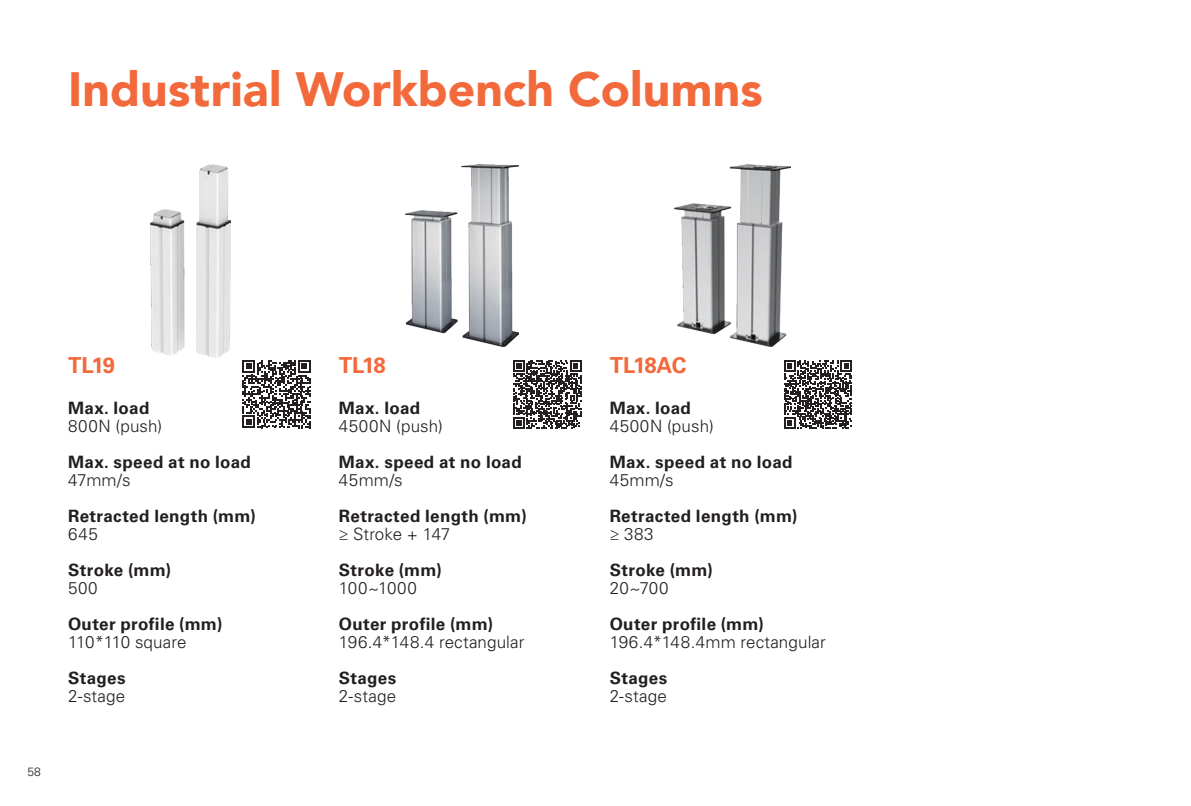
<style>
.page{position:relative;width:1191px;height:806px;background:#fff}
.page>*{position:absolute;margin:0;border:0;box-sizing:border-box;transform-origin:0 0}
.t1{font:900 48px "Avenir LT";color:#f2693b}
.t2{font:700 22px "Univers LT Std";letter-spacing:-.03em;color:#f2693b}
.t3{font:700 17px "Univers LT Std";letter-spacing:.02em;color:#231f20}
.t4{font:300 17px "Univers LT Std";letter-spacing:.01em;color:#231f20}
.t5{font:300 17px "Univers LT Std";letter-spacing:.035em;color:#231f20}
.t6{font:300 12px "Univers LT Std";color:#231f20}
</style>
<div class="page">
<svg style="left:513px;top:360px;width:68px;height:68px"></svg>
<svg style="left:784px;top:360px;width:68px;height:68px"></svg>
<svg style="left:242px;top:360px;width:68px;height:68px"></svg>
<img style="left:675px;top:164px;width:115px;height:182px">
<img style="left:405px;top:164px;width:113px;height:182px">
<img style="left:150px;top:164px;width:80px;height:193px">
<h1 class="t1" style="left:68px;top:60px;width:696px">Industrial Workbench Columns</h1>
<p class="t6" style="left:27px;top:764px;width:15px">58</p>
<p class="t2" style="left:68px;top:352px;width:49px">TL19</p>
<p class="t3" style="left:68px;top:397px;width:83px">Max. load</p>
<p class="t4" style="left:68px;top:415px;width:96px">800N (push)</p>
<p class="t3" style="left:68px;top:451px;width:184px">Max. speed at no load</p>
<p class="t4" style="left:68px;top:469px;width:64px">47mm/s</p>
<p class="t3" style="left:68px;top:505px;width:189px">Retracted length (mm)</p>
<p class="t4" style="left:68px;top:523px;width:31px">645</p>
<p class="t3" style="left:68px;top:559px;width:105px">Stroke (mm)</p>
<p class="t4" style="left:68px;top:577px;width:31px">500</p>
<p class="t3" style="left:68px;top:613px;width:156px">Outer profile (mm)</p>
<p class="t4" style="left:68px;top:631px;width:120px">110*110 square</p>
<p class="t3" style="left:68px;top:667px;width:59px">Stages</p>
<p class="t4" style="left:68px;top:685px;width:59px">2-stage</p>
<p class="t2" style="left:339px;top:352px;width:49px">TL18</p>
<p class="t3" style="left:339px;top:397px;width:83px">Max. load</p>
<p class="t5" style="left:339px;top:415px;width:106px">4500N (push)</p>
<p class="t3" style="left:339px;top:451px;width:184px">Max. speed at no load</p>
<p class="t4" style="left:339px;top:469px;width:65px">45mm/s</p>
<p class="t3" style="left:339px;top:505px;width:189px">Retracted length (mm)</p>
<p class="t4" style="left:339px;top:523px;width:113px">≥ Stroke + 147</p>
<p class="t3" style="left:339px;top:559px;width:105px">Stroke (mm)</p>
<p class="t4" style="left:339px;top:577px;width:80px">100~1000</p>
<p class="t3" style="left:339px;top:613px;width:156px">Outer profile (mm)</p>
<p class="t4" style="left:339px;top:631px;width:187px">196.4*148.4 rectangular</p>
<p class="t3" style="left:339px;top:667px;width:59px">Stages</p>
<p class="t4" style="left:339px;top:685px;width:59px">2-stage</p>
<p class="t2" style="left:609px;top:352px;width:78px">TL18AC</p>
<p class="t3" style="left:609px;top:397px;width:83px">Max. load</p>
<p class="t5" style="left:609px;top:415px;width:106px">4500N (push)</p>
<p class="t3" style="left:609px;top:451px;width:184px">Max. speed at no load</p>
<p class="t4" style="left:609px;top:469px;width:65px">45mm/s</p>
<p class="t3" style="left:609px;top:505px;width:189px">Retracted length (mm)</p>
<p class="t4" style="left:609px;top:523px;width:46px">≥ 383</p>
<p class="t3" style="left:609px;top:559px;width:105px">Stroke (mm)</p>
<p class="t4" style="left:609px;top:577px;width:60px">20~700</p>
<p class="t3" style="left:609px;top:613px;width:156px">Outer profile (mm)</p>
<p class="t4" style="left:609px;top:631px;width:218px">196.4*148.4mm rectangular</p>
<p class="t3" style="left:609px;top:667px;width:59px">Stages</p>
<p class="t4" style="left:609px;top:685px;width:59px">2-stage</p>
</div>
